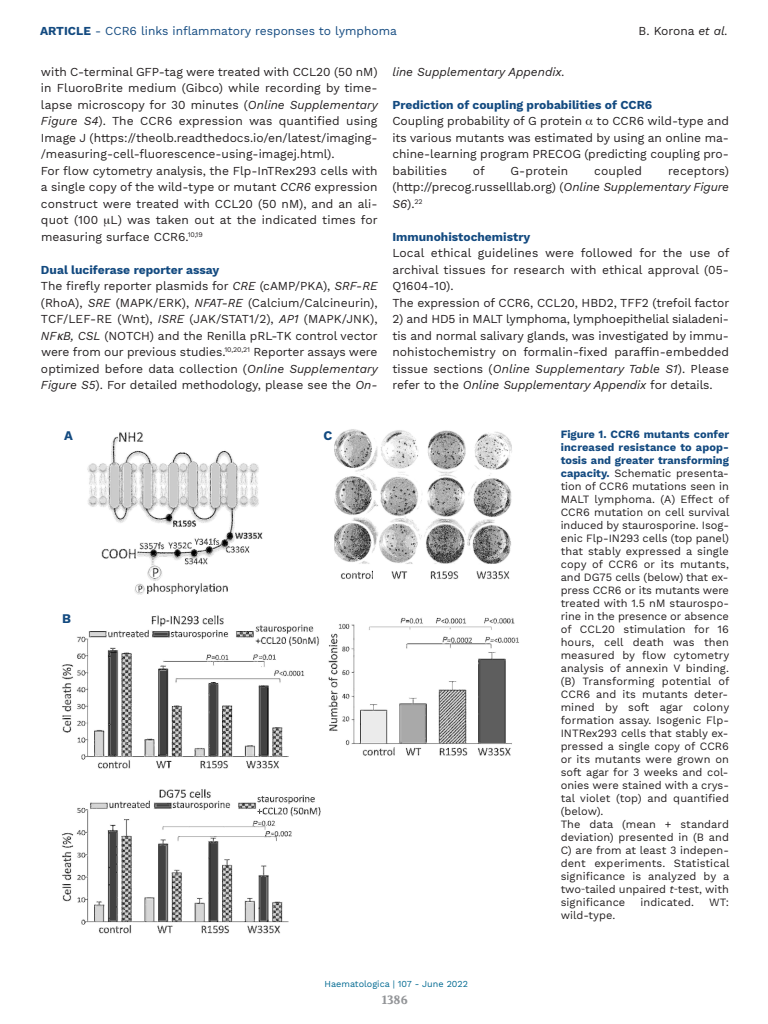
<style>
.page{position:relative;width:768px;height:1024px;background:#fff}
.page>*{position:absolute;margin:0;border:0;box-sizing:border-box;transform-origin:0 0}
.t1{font:700 13px "Work Sans";color:#134a80}
.t2{font:12px/16.5px "Work Sans";color:#231f20}
.t3{font:700 12px "Work Sans";color:#134a80}
.t4{font:12px "Work Sans";color:#134a80}
.t5{font:italic 12px "Work Sans";color:#231f20}
.t6{font:700 12px "Volkhov";color:#939598}
.t7{font:11px/13px "Work Sans";color:#231f20}
.t8{font:9px "Work Sans";color:#006991}
.s1{font-weight:700}
.s2{font-style:italic}
.s3{font-weight:700;color:#134a80}
.s4{font-family:"Lucida Grande";font-style:italic}
.s5{font-family:"Noteworthy";font-weight:300}
</style>
<div class="page">
<img style="left:62px;top:429px;width:457px;height:505px">
<p class="t4" style="left:40px;top:24px;width:359px"><span class="s1">ARTICLE</span> - CCR6 links inflammatory responses to lymphoma</p>
<p class="t2" style="left:639px;top:23px;width:91px">B. Korona <span class="s2">et al.</span></p>
<p class="t2" style="left:41px;top:63px;width:338px">with C-terminal GFP-tag were treated with CCL20 (50 nM) in FluoroBrite medium (Gibco) while recording by time&shy;lapse microscopy for 30 minutes (<span class="s2">Online Supplementary Figure S4</span>). The CCR6 expression was quantified using Image J (https://theolb.readthedocs.io/en/latest/imaging-/measuring-cell-fluorescence-using-imagej.html).<br>For flow cytometry analysis, the Flp-InTRex293 cells with a single copy of the wild-type or mutant <span class="s2">CCR6</span> expression construct were treated with CCL20 (50 nM), and an ali&shy;quot (100 L) was taken out at the indicated times for measuring surface CCR6.<sup>10,19</sup></p>
<p class="t2" style="left:41px;top:261px;width:338px"><span class="s3">Dual luciferase reporter assay<br></span>The firefly reporter plasmids for <span class="s2">CRE</span> (cAMP/PKA), <span class="s2">SRF-RE </span>(RhoA), <span class="s2">SRE</span> (MAPK/ERK), <span class="s2">NFAT-RE</span> (Calcium/Calcineurin), TCF/LEF-RE (Wnt), <span class="s2">ISRE</span> (JAK/STAT1/2), <span class="s2">AP1</span> (MAPK/JNK), <span class="s2">NF</span><span class="s4">κ</span><span class="s2">B, CSL</span> (NOTCH) and the Renilla pRL-TK control vector were from our previous studies.<sup>10,20,21</sup> Reporter assays were optimized before data collection (<span class="s2">Online Supplementary Figure S5</span>). For detailed methodology, please see the <span class="s2">On-</span></p>
<p class="t5" style="left:392px;top:64px;width:174px">line Supplementary Appendix.</p>
<p class="t3" style="left:392px;top:97px;width:261px">Prediction of coupling probabilities of CCR6</p>
<p class="t2" style="left:392px;top:113px;width:338px;text-align:justify">Coupling probability of G protein to CCR6 wild-type and its various mutants was estimated by using an online ma&shy;chine-learning program PRECOG (predicting coupling pro&shy;babilities</p>
<p class="t2" style="left:392px;top:162px;width:338px;text-align:justify;text-indent:276px">receptors) (http://precog.russelllab.org) (<span class="s2">Online Supplementary Figure S6</span>).<sup>22</sup></p>
<p class="t3" style="left:392px;top:229px;width:139px">Immunohistochemistry</p>
<p class="t2" style="left:392px;top:245px;width:339px">Local ethical guidelines were followed for the use of archival tissues for research with ethical approval (05- Q1604-10).<br>The expression of CCR6, CCL20, HBD2, TFF2 (trefoil factor</p>
<p class="t2" style="left:392px;top:311px;width:338px;text-align:justify">2) and HD5 in MALT lymphoma, lymphoepithelial sialadeni&shy;tis and normal salivary glands, was investigated by immu&shy;nohistochemistry on formalin-fixed paraffin-embedded tissue sections (<span class="s2">Online Supplementary Table S1</span>). Please refer to the <span class="s2">Online Supplementary Appendix</span> for details.</p>
<p class="t2" style="left:473px;top:162px;width:14px">of</p>
<p class="t2" style="left:510px;top:162px;width:59px">G-protein</p>
<p class="t2" style="left:594px;top:162px;width:49px">coupled</p>
<p class="t1" style="left:64px;top:428px;width:10px">A</p>
<p class="t1" style="left:324px;top:428px;width:10px">C</p>
<p class="t1" style="left:62px;top:611px;width:10px">B</p>
<p class="t7" style="left:561px;top:427px;width:170px"><span class="s3">Figure 1. CCR6 mutants confer increased resistance to apop&shy;tosis and greater transforming capacity.</span> Schematic presenta&shy;tion of CCR6 mutations seen in<br>MALT lymphoma. (A) Effect of<br>CCR6 mutation on cell survival induced by staurosporine. Isog&shy;enic Flp-IN293 cells (top panel) that stably expressed a single copy of CCR6 or its mutants, and DG75 cells (below) that ex&shy;press CCR6 or its mutants were treated with 1.5 nM staurospo&shy;rine in the presence or absence of CCL20 stimulation for 16 hours, cell death was then measured by flow cytometry analysis of annexin V binding. (B) Transforming potential of<br>CCR6 and its mutants deter&shy;mined by soft agar colony formation assay. Isogenic Flp-<br>INTRex293 cells that stably ex&shy;pressed a single copy of CCR6 or its mutants were grown on soft agar for 3 weeks and col&shy;onies were stained with a crys&shy;tal violet (top) and quantified (below).<br>The data (mean + standard deviation) presented in (B and<br>C) are from at least 3 indepen&shy;dent experiments. Statistical significance is analyzed by a two<span class="s5">‐</span>tailed unpaired <span class="s2">t</span><span class="s5">‐</span>test, with significance</p>
<p class="t7" style="left:641px;top:895px;width:55px">indicated.</p>
<p class="t7" style="left:709px;top:895px;width:21px">WT:</p>
<p class="t7" style="left:561px;top:908px;width:56px">wild-type.</p>
<p class="t8" style="left:325px;top:978px;width:145px">Haematologica | 107 - June 2022</p>
<p class="t6" style="left:382px;top:992px;width:27px">1386</p>
</div>
